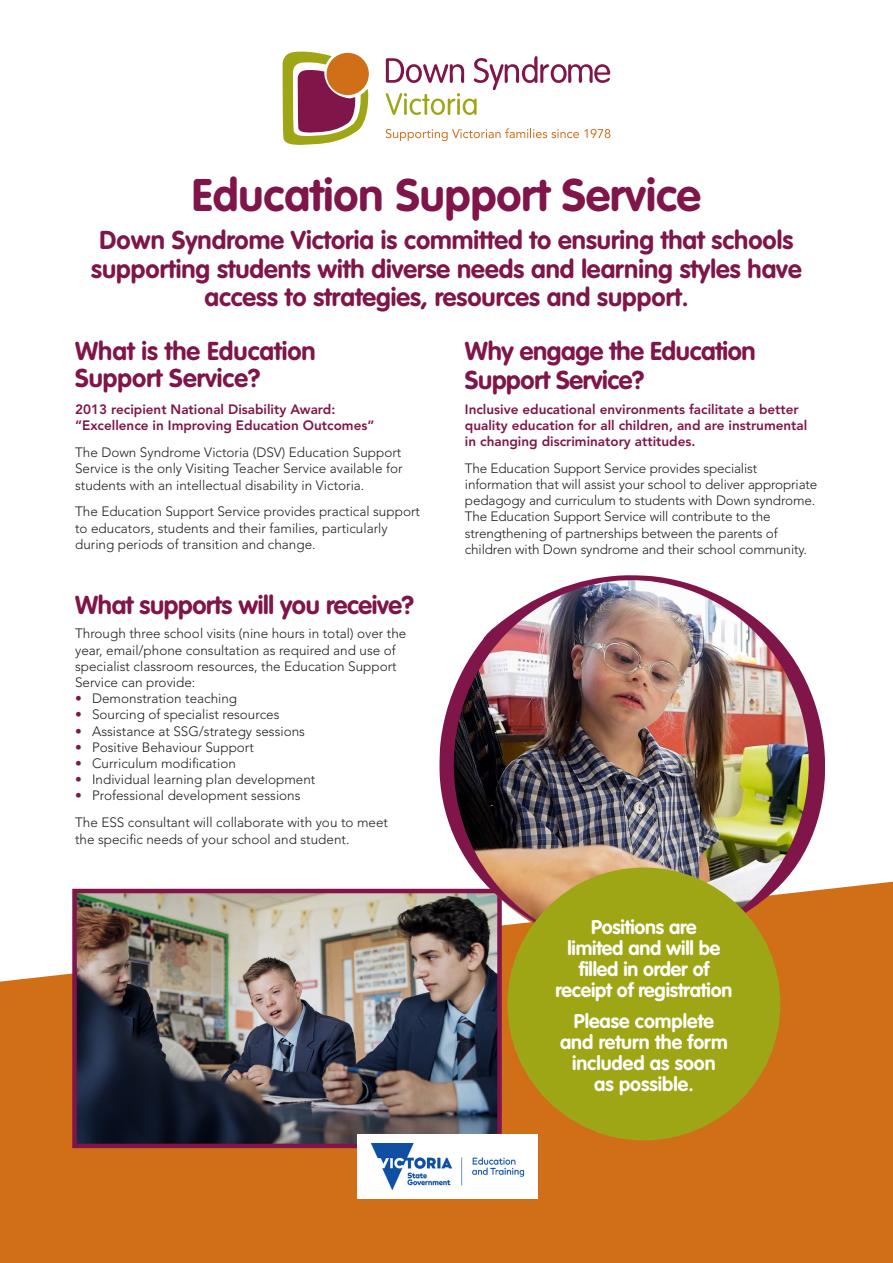
<style>
.page{position:relative;width:893px;height:1263px;background:#fff}
.page>*{position:absolute;margin:0;border:0;box-sizing:border-box;transform-origin:0 0}
.t1{font:700 45px "VAG Rounded";color:#7f1548}
.t2{font:700 25.5px/28.5px "VAG Rounded";color:#7f1548}
.t3{font:700 19.65px/21.1px "VAG Rounded";letter-spacing:-.01em;color:#fff;text-align:center}
.t4{font:300 13.5px/16.2px "Avenir";color:#231f20}
.t5{font:800 13.5px/16.2px "Avenir";color:#7f1548}
.s1{color:#7f1548}
</style>
<div class="page">
<svg style="left:283px;top:51px;width:86px;height:94px"></svg>
<div style="left:327px;top:53px;width:42px;height:42px;background:#d06f18;border-radius:50%"></div>
<svg style="left:386px;top:56px;width:224px;height:59px"></svg>
<svg style="left:386px;top:128px;width:224px;height:13px"></svg>
<div style="left:0;top:882px;width:893px;height:381px;background:#d06f18"></div>
<img style="left:77px;top:894px;width:420px;height:249px">
<div style="left:72px;top:889px;width:430px;height:259px;border:4px solid #7f1548"></div>
<div style="left:357px;top:1135px;width:181px;height:64px;background:#fff"></div>
<img style="left:371px;top:1144px;width:154px;height:46px">
<img style="left:437px;top:575px;width:390px;height:367px">
<div style="left:507px;top:867px;width:273px;height:273px;background:#9ea615;border-radius:50%"></div>
<h1 class="t1" style="left:192px;top:169px;width:511px">Education Support Service</h1>
<h2 class="t2" style="left:91px;top:226px;width:712px;text-align:center">Down Syndrome Victoria is committed to ensuring that schools supporting students with diverse needs and learning styles have access to strategies, resources and support.</h2>
<h2 class="t2" style="left:75px;top:338px;width:242px;line-height:27px">What is the Education<br>Support Service?</h2>
<p class="t5" style="left:75px;top:401px;width:301px">2013 recipient National Disability Award: “Excellence in Improving Education Outcomes”</p>
<p class="t4" style="left:75px;top:444px;width:329px;text-align:justify">The Down Syndrome Victoria (DSV) Education Support Service is the only Visiting Teacher Service available for students with an intellectual disability in Victoria.</p>
<p class="t4" style="left:75px;top:504px;width:346px">The Education Support Service provides practical support to educators, students and their families, particularly during periods of transition and change.</p>
<h2 class="t2" style="left:75px;top:590px;width:340px">What supports will you receive?</h2>
<p class="t4" style="left:75px;top:626px;width:333px">Through three school visits (nine hours in total) over the year, email/phone consultation as required and use of specialist classroom resources, the Education Support Service can provide:</p>
<p class="t4" style="left:75px;top:690px;width:164px"><span class="s1">•</span> Demonstration teaching</p>
<p class="t4" style="left:75px;top:707px;width:206px"><span class="s1">•</span> Sourcing of specialist resources</p>
<p class="t4" style="left:75px;top:723px;width:231px"><span class="s1">•</span> Assistance at SSG/strategy sessions</p>
<p class="t4" style="left:75px;top:739px;width:180px"><span class="s1">•</span> Positive Behaviour Support</p>
<p class="t4" style="left:75px;top:755px;width:162px"><span class="s1">•</span> Curriculum modification</p>
<p class="t4" style="left:75px;top:771px;width:242px"><span class="s1">•</span> Individual learning plan development</p>
<p class="t4" style="left:75px;top:782px;width:314px;line-height:26.8px"><span class="s1">•</span> Professional development sessions<br>The ESS consultant will collaborate with you to meet</p>
<p class="t4" style="left:75px;top:831px;width:276px">the specific needs of your school and student.</p>
<h2 class="t2" style="left:465px;top:337px;width:292px">Why engage the Education<br>Support Service?</h2>
<p class="t5" style="left:465px;top:401px;width:344px">Inclusive educational environments facilitate a better quality education for all children, and are instrumental in changing discriminatory attitudes.</p>
<p class="t4" style="left:465px;top:460px;width:354px">The Education Support Service provides specialist information that will assist your school to deliver appropriate pedagogy and curriculum to students with Down syndrome.<br>The Education Support Service will contribute to the strengthening of partnerships between the parents of children with Down syndrome and their school community.</p>
<h3 class="t3" style="left:556px;top:916px;width:178px">Positions are<br>limited and will be filled in order of receipt of registration</h3>
<h3 class="t3" style="left:560px;top:1010px;width:169px">Please complete and return the form included as soon as possible.</h3>
</div>
